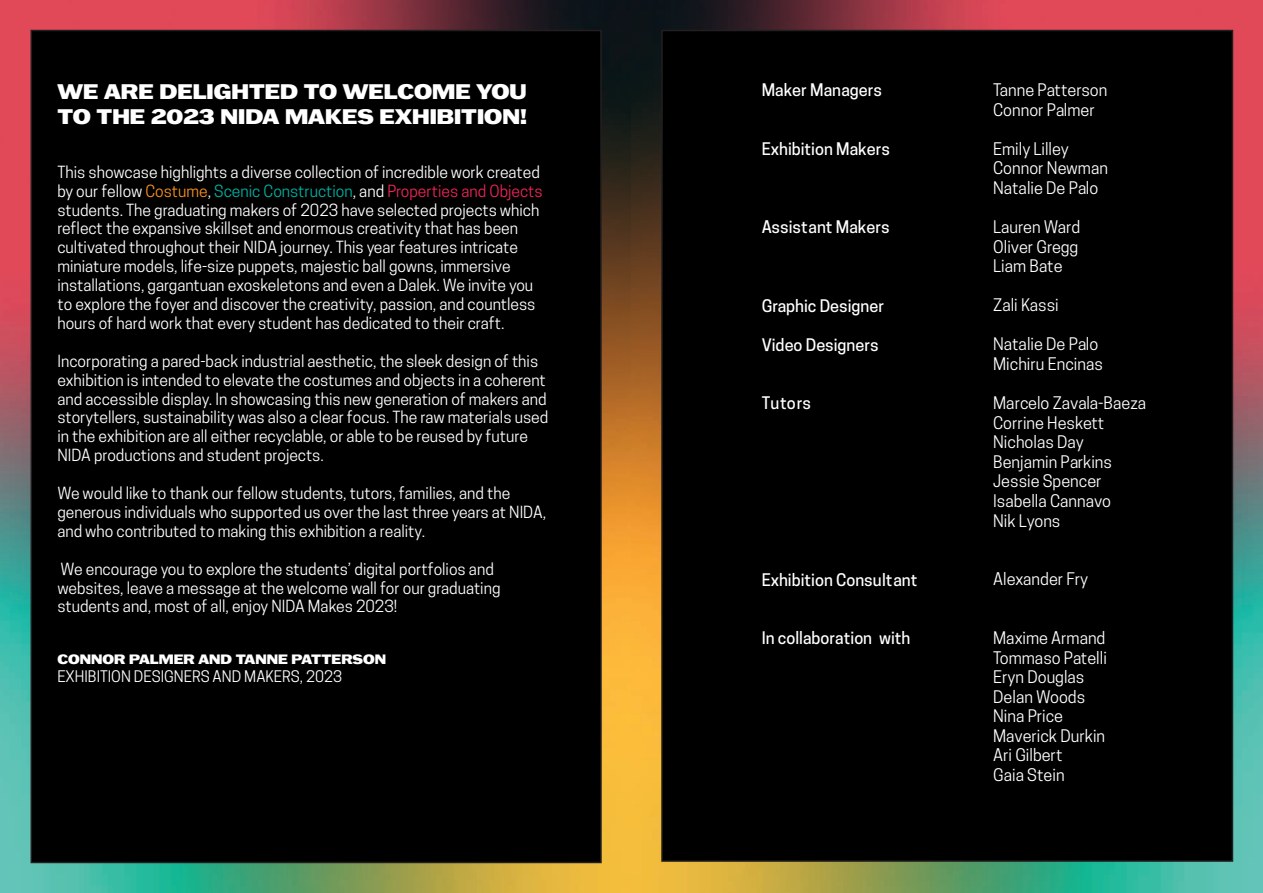
<style>
.page{position:relative;width:1263px;height:893px;background:#fff}
.page>*{position:absolute;margin:0;border:0;box-sizing:border-box;transform-origin:0 0}
.t1{font:21px/25.2px "Murs Gothic Wide Dark";color:#fff}
.t2{font:16.35px/19.5px "Cooper Hewitt";color:#fff}
.t3{font:500 16.35px "Cooper Hewitt";color:#fff}
.t4{font:15.75px/18.9px "Cooper Hewitt";color:#fff}
.t5{font:15px "Cooper Hewitt";color:#fff}
.t6{font:13.5px "Murs Gothic Wide Dark";color:#fff}
.s1{color:#f69021}
.s2{color:#00b0a0}
.s3{color:#ed2557}
</style>
<div class="page">
<img style="left:0;top:0;width:1263px;height:893px">
<div style="left:31px;top:31px;width:570px;height:831px;background:#000"></div>
<div style="left:662px;top:31px;width:570px;height:830px;background:#000"></div>
<p class="t1" style="left:57px;top:79px;width:471px">WE ARE DELIGHTED TO WELCOME YOU<br>TO THE 2023 NIDA MAKES EXHIBITION!</p>
<p class="t4" style="left:57px;top:162px;width:487px">This showcase highlights a diverse collection of incredible work created by our fellow <span class="s1">Costume</span>, <span class="s2">Scenic Construction</span>, and <span class="s3">Properties and Objects </span>students. The graduating makers of 2023 have selected projects which reflect the expansive skillset and enormous creativity that has been cultivated throughout their NIDA journey. This year features intricate miniature models, life-size puppets, majestic ball gowns, immersive installations, gargantuan exoskeletons and even a Dalek. We invite you to explore the foyer and discover the creativity, passion, and countless hours of hard work that every student has dedicated to their craft.</p>
<p class="t4" style="left:57px;top:351px;width:492px">Incorporating a pared-back industrial aesthetic, the sleek design of this exhibition is intended to elevate the costumes and objects in a coherent and accessible display. In showcasing this new generation of makers and storytellers, sustainability was also a clear focus. The raw materials used in the exhibition are all either recyclable, or able to be reused by future NIDA productions and student projects.</p>
<p class="t4" style="left:57px;top:484px;width:490px">We would like to thank our fellow students, tutors, families, and the generous individuals who supported us over the last three years at NIDA, and who contributed to making this exhibition a reality.</p>
<p class="t4" style="left:57px;top:559px;width:445px">We encourage you to explore the students’ digital portfolios and websites, leave a message at the welcome wall for our graduating students and, most of all, enjoy NIDA Makes 2023!</p>
<p class="t6" style="left:57px;top:650px;width:330px">CONNOR PALMER AND TANNE PATTERSON</p>
<p class="t5" style="left:57px;top:668px;width:286px">EXHIBITION DESIGNERS AND MAKERS, 2023</p>
<p class="t3" style="left:762px;top:81px;width:122px">Maker Managers</p>
<p class="t3" style="left:762px;top:139px;width:130px">Exhibition Makers</p>
<p class="t3" style="left:762px;top:218px;width:129px">Assistant Makers</p>
<p class="t3" style="left:762px;top:296px;width:124px">Graphic Designer</p>
<p class="t3" style="left:762px;top:335px;width:119px">Video Designers</p>
<p class="t3" style="left:762px;top:394px;width:51px">Tutors</p>
<p class="t3" style="left:762px;top:570px;width:157px">Exhibition Consultant</p>
<p class="t3" style="left:762px;top:628px;width:150px">In collaboration with</p>
<p class="t2" style="left:993px;top:80px;width:116px">Tanne Patterson<br>Connor Palmer</p>
<p class="t2" style="left:993px;top:139px;width:116px">Emily Lilley<br>Connor Newman<br>Natalie De Palo</p>
<p class="t2" style="left:993px;top:217px;width:89px">Lauren Ward<br>Oliver Gregg<br>Liam Bate</p>
<p class="t2" style="left:993px;top:295px;width:67px">Zali Kassi</p>
<p class="t2" style="left:993px;top:335px;width:111px">Natalie De Palo<br>Michiru Encinas</p>
<p class="t2" style="left:993px;top:393px;width:155px">Marcelo Zavala-Baeza<br>Corrine Heskett<br>Nicholas Day<br>Benjamin Parkins<br>Jessie Spencer<br>Isabella Cannavo<br>Nik Lyons</p>
<p class="t2" style="left:993px;top:569px;width:96px">Alexander Fry</p>
<p class="t2" style="left:993px;top:628px;width:115px">Maxime Armand<br>Tommaso Patelli<br>Eryn Douglas<br>Delan Woods<br>Nina Price<br>Maverick Durkin<br>Ari Gilbert<br>Gaia Stein</p>
</div>
